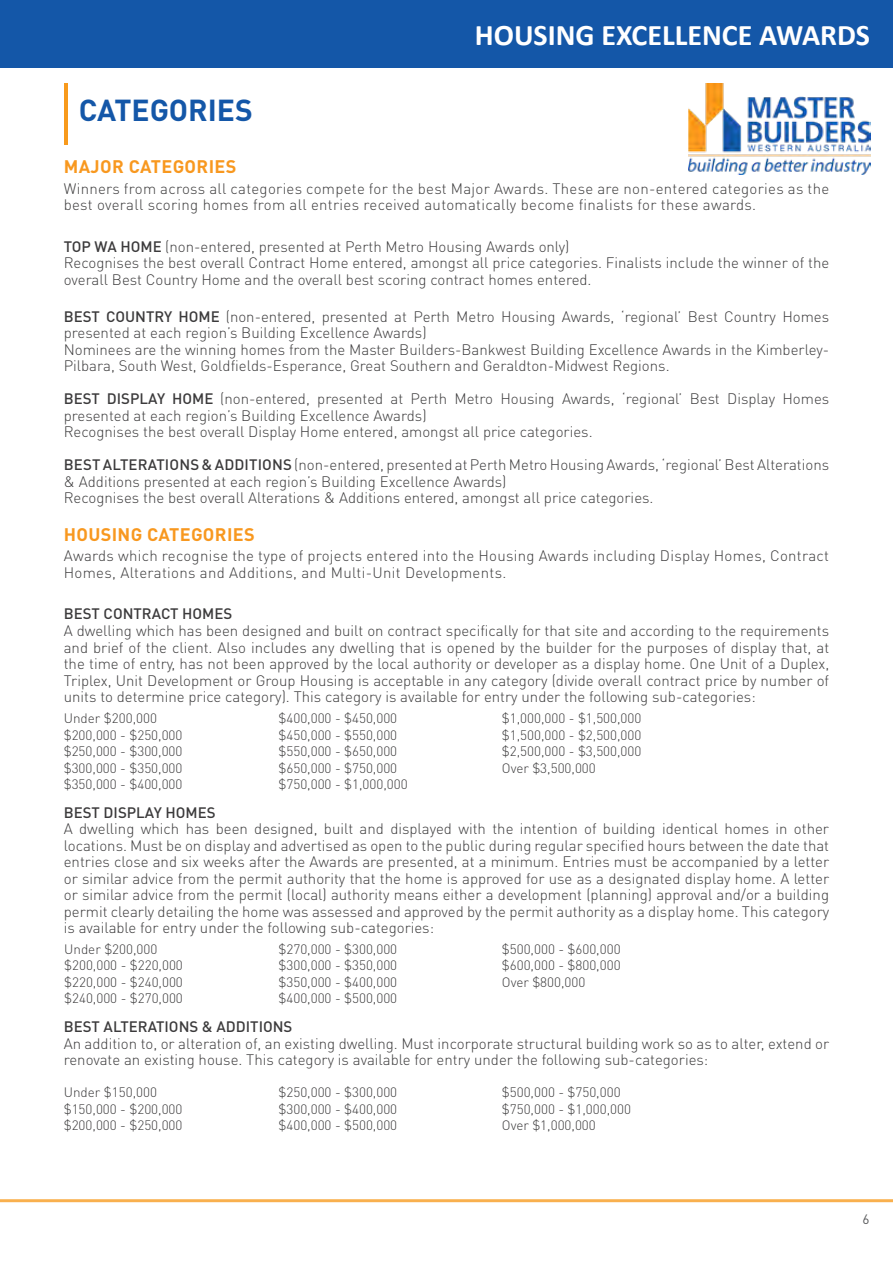
<style>
.page{position:relative;width:893px;height:1263px;background:#fff}
.page>*{position:absolute;margin:0;border:0;box-sizing:border-box;transform-origin:0 0}
.t1{font:700 30px "Calibri";color:#fff}
.t2{font:700 30px "DIN Pro";color:#1457a8}
.t3{font:700 18px "DIN Pro";letter-spacing:.02em;color:#f8981f}
.t4{font:300 15px/16.5px "DIN Pro";color:#3c3b3c}
.t5{font:300 15px/16.5px "DIN Pro";letter-spacing:.02em;color:#3c3b3c}
.t6{font:500 15px "DIN Pro";color:#3c3b3c}
.t7{font:300 13.5px/16.5px "DIN Pro";color:#3c3b3c}
.t8{font:13.5px "DIN Pro";color:#58595b}
.s1{font-weight:500}
</style>
<div class="page">
<hr style="left:0;top:1199px;width:893px;height:3px;background:#f89a1c">
<div style="left:0;top:0;width:893px;height:68px;background:#1457a8"></div>
<img style="left:689px;top:83px;width:182px;height:91px">
<hr style="left:64px;top:83px;width:4px;height:62px;background:#f89a1c">
<h1 class="t2" style="left:79px;top:90px;width:175px">CATEGORIES</h1>
<h1 class="t1" style="left:475px;top:14px;width:397px">HOUSING EXCELLENCE AWARDS</h1>
<p class="t3" style="left:64px;top:154px;width:174px">MAJOR CATEGORIES</p>
<p class="t5" style="left:64px;top:179px;width:767px">Winners from across all categories compete for the best Major Awards. These are non-entered categories as the best overall scoring homes from all entries received automatically become finalists for these awards.</p>
<p class="t4" style="left:64px;top:237px;width:767px"><span class="s1">TOP WA HOME</span> (non-entered, presented at Perth Metro Housing Awards only)<br>Recognises the best overall Contract Home entered, amongst all price categories. Finalists include the winner of the overall Best Country Home and the overall best scoring contract homes entered.</p>
<p class="t4" style="left:64px;top:308px;width:767px"><span class="s1">BEST COUNTRY HOME</span> (non-entered, presented at Perth Metro Housing Awards, ‘regional’ Best Country Homes presented at each region’s Building Excellence Awards)<br>Nominees are the winning homes from the Master Builders-Bankwest Building Excellence Awards in the Kimberley-Pilbara, South West, Goldfields-Esperance, Great Southern and Geraldton-Midwest Regions.</p>
<p class="t4" style="left:64px;top:390px;width:767px"><span class="s1">BEST DISPLAY HOME</span> (non-entered, presented at Perth Metro Housing Awards, ‘regional’ Best Display Homes presented at each region’s Building Excellence Awards)<br>Recognises the best overall Display Home entered, amongst all price categories.</p>
<p class="t4" style="left:64px;top:456px;width:767px"><span class="s1">BEST ALTERATIONS &amp; ADDITIONS</span> (non-entered, presented at Perth Metro Housing Awards, ‘regional’ Best Alterations &amp; Additions presented at each region’s Building Excellence Awards)<br>Recognises the best overall Alterations &amp; Additions entered, amongst all price categories.</p>
<p class="t3" style="left:64px;top:522px;width:193px">HOUSING CATEGORIES</p>
<p class="t5" style="left:64px;top:547px;width:767px">Awards which recognise the type of projects entered into the Housing Awards including Display Homes, Contract<br>Homes, Alterations and Additions, and Multi-Unit Developments.</p>
<p class="t6" style="left:64px;top:604px;width:170px">BEST CONTRACT HOMES</p>
<p class="t4" style="left:64px;top:622px;width:767px;text-align:justify">A dwelling which has been designed and built on contract specifically for that site and according to the requirements and brief of the client. Also includes any dwelling that is opened by the builder for the purposes of display that, at the time of entry, has not been approved by the local authority or developer as a display home. One Unit of a Duplex, Triplex, Unit Development or Group Housing is acceptable in any category (divide overall contract price by number of units to determine price category). This category is available for entry under the following sub-categories:</p>
<p class="t7" style="left:64px;top:710px;width:120px">Under $200,000 $200,000 - $250,000 $250,000 - $300,000 $300,000 - $350,000 $350,000 - $400,000</p>
<p class="t7" style="left:279px;top:710px;width:131px">$400,000 - $450,000 $450,000 - $550,000 $550,000 - $650,000 $650,000 - $750,000 $750,000 - $1,000,000</p>
<p class="t7" style="left:502px;top:710px;width:141px;text-align:justify">$1,000,000 - $1,500,000 $1,500,000 - $2,500,000 $2,500,000 - $3,500,000<br>Over $3,500,000</p>
<p class="t6" style="left:64px;top:802px;width:153px">BEST DISPLAY HOMES</p>
<p class="t4" style="left:64px;top:820px;width:767px;text-align:justify">A dwelling which has been designed, built and displayed with the intention of building identical homes in other locations. Must be on display and advertised as open to the public during regular specified hours between the date that entries close and six weeks after the Awards are presented, at a minimum. Entries must be accompanied by a letter or similar advice from the permit authority that the home is approved for use as a designated display home. A letter or similar advice from the permit (local) authority means either a development (planning) approval and/or a building permit clearly detailing the home was assessed and approved by the permit authority as a display home. This category is available for entry under the following sub-categories:</p>
<p class="t7" style="left:64px;top:940px;width:120px">Under $200,000 $200,000 - $220,000 $220,000 - $240,000 $240,000 - $270,000</p>
<p class="t7" style="left:279px;top:940px;width:120px;text-align:justify">$270,000 - $300,000 $300,000 - $350,000 $350,000 - $400,000 $400,000 - $500,000</p>
<p class="t7" style="left:502px;top:940px;width:120px;text-align:justify">$500,000 - $600,000 $600,000 - $800,000<br>Over $800,000</p>
<p class="t6" style="left:64px;top:1016px;width:230px">BEST ALTERATIONS &amp; ADDITIONS</p>
<p class="t4" style="left:64px;top:1034px;width:767px">An addition to, or alteration of, an existing dwelling. Must incorporate structural building work so as to alter, extend or renovate an existing house. This category is available for entry under the following sub-categories:</p>
<p class="t7" style="left:64px;top:1083px;width:120px">Under $150,000 $150,000 - $200,000 $200,000 - $250,000</p>
<p class="t7" style="left:279px;top:1083px;width:120px;text-align:justify">$250,000 - $300,000 $300,000 - $400,000 $400,000 - $500,000</p>
<p class="t7" style="left:502px;top:1083px;width:131px">$500,000 - $750,000 $750,000 - $1,000,000<br>Over $1,000,000</p>
<p class="t8" style="left:862px;top:1210px;width:9px">6</p>
</div>
